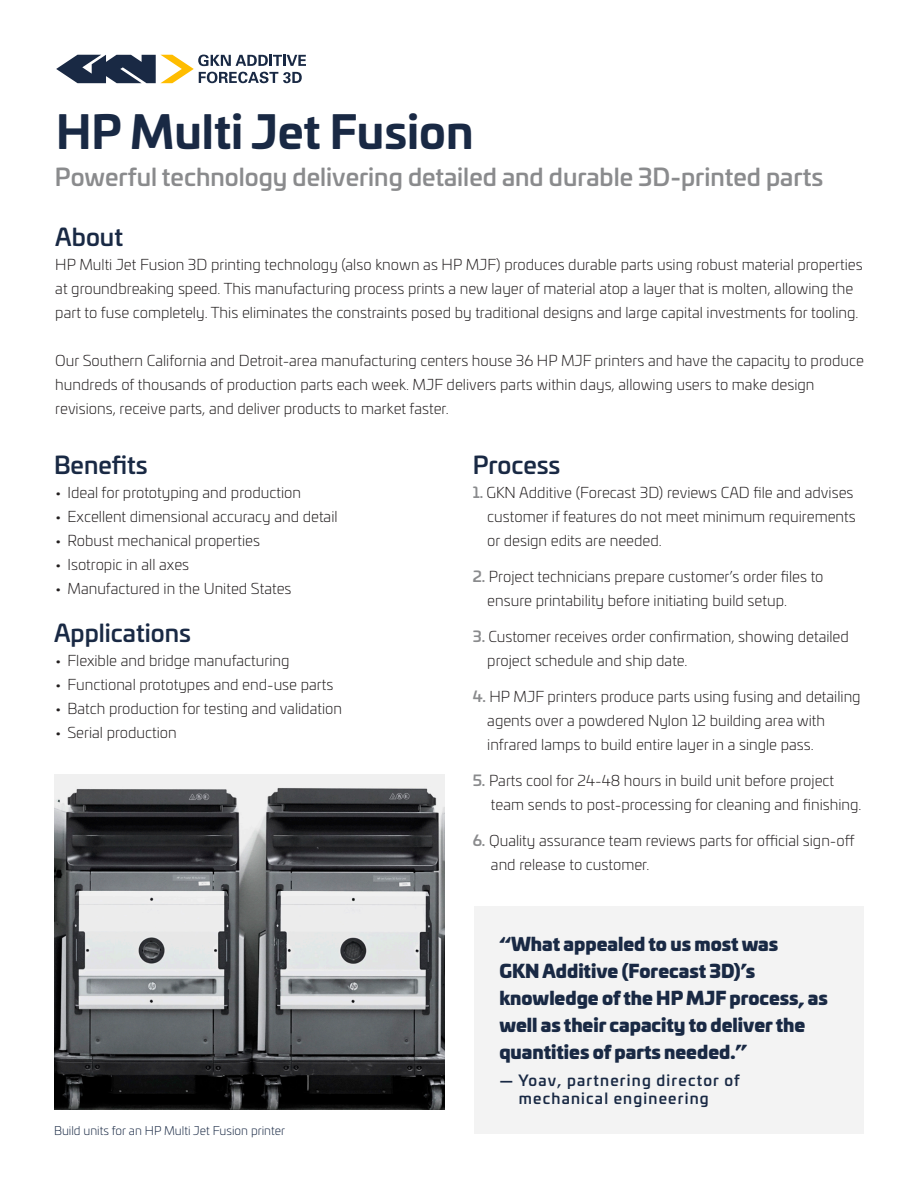
<style>
.page{position:relative;width:918px;height:1188px;background:#fff}
.page>*{position:absolute;margin:0;border:0;box-sizing:border-box;transform-origin:0 0}
.t1{font:700 45px "Univia Pro";color:#192944}
.t2{font:500 24px "Univia Pro";color:#8a8b8d}
.t3{font:500 24px "Univia Pro";color:#192944}
.t4{font:18px/27px "Univia Pro Ultra";color:#192944}
.t5{font:300 15px/24px "Univia Pro";color:#231f20}
.t6{font:500 15px "Univia Pro";letter-spacing:.08em;color:#192944}
.t7{font:300 12px "Univia Pro";color:#192944}
.s1{font-weight:500;color:#8a8b8d}
</style>
<div class="page">
<div style="left:474px;top:906px;width:390px;height:228px;background:#f3f3f3"></div>
<svg style="left:56px;top:55px;width:250px;height:28px"></svg>
<img style="left:54px;top:774px;width:391px;height:336px">
<p class="t1" style="left:56px;top:96px;width:419px">HP Multi Jet Fusion</p>
<p class="t2" style="left:55px;top:158px;width:770px">Powerful technology delivering detailed and durable 3D-printed parts</p>
<p class="t3" style="left:55px;top:218px;width:69px">About</p>
<p class="t5" style="left:55px;top:252px;width:809px">HP Multi Jet Fusion 3D printing technology (also known as HP MJF) produces durable parts using robust material properties at groundbreaking speed. This manufacturing process prints a new layer of material atop a layer that is molten, allowing the part to fuse completely. This eliminates the constraints posed by traditional designs and large capital investments for tooling.</p>
<p class="t5" style="left:55px;top:348px;width:810px">Our Southern California and Detroit-area manufacturing centers house 36 HP MJF printers and have the capacity to produce hundreds of thousands of production parts each week. MJF delivers parts within days, allowing users to make design revisions, receive parts, and deliver products to market faster.</p>
<p class="t3" style="left:54px;top:446px;width:95px">Benefits</p>
<p class="t5" style="left:54px;top:480px;width:249px">• Ideal for prototyping and production</p>
<p class="t5" style="left:54px;top:504px;width:285px">• Excellent dimensional accuracy and detail</p>
<p class="t5" style="left:54px;top:528px;width:208px">• Robust mechanical properties</p>
<p class="t5" style="left:54px;top:552px;width:137px">• Isotropic in all axes</p>
<p class="t5" style="left:54px;top:576px;width:239px">• Manufactured in the United States</p>
<p class="t3" style="left:54px;top:614px;width:138px">Applications</p>
<p class="t5" style="left:54px;top:648px;width:237px">• Flexible and bridge manufacturing</p>
<p class="t5" style="left:54px;top:672px;width:281px">• Functional prototypes and end-use parts</p>
<p class="t5" style="left:54px;top:696px;width:290px">• Batch production for testing and validation</p>
<p class="t5" style="left:54px;top:720px;width:124px">• Serial production</p>
<p class="t3" style="left:473px;top:446px;width:89px">Process</p>
<p class="t5" style="left:473px;top:480px;width:382px"><span class="s1">1.</span> GKN Additive (Forecast 3D) reviews CAD file and advises</p>
<p class="t5" style="left:487px;top:504px;width:370px">customer if features do not meet minimum requirements</p>
<p class="t5" style="left:487px;top:528px;width:176px">or design edits are needed.</p>
<p class="t5" style="left:473px;top:564px;width:352px"><span class="s1">2.</span> Project technicians prepare customer’s order files to</p>
<p class="t5" style="left:487px;top:588px;width:301px">ensure printability before initiating build setup.</p>
<p class="t5" style="left:473px;top:624px;width:378px"><span class="s1">3.</span> Customer receives order confirmation, showing detailed</p>
<p class="t5" style="left:487px;top:648px;width:202px">project schedule and ship date.</p>
<p class="t5" style="left:473px;top:684px;width:390px"><span class="s1">4.</span> HP MJF printers produce parts using fusing and detailing</p>
<p class="t5" style="left:487px;top:708px;width:339px">agents over a powdered Nylon 12 building area with</p>
<p class="t5" style="left:487px;top:732px;width:328px">infrared lamps to build entire layer in a single pass.</p>
<p class="t5" style="left:473px;top:768px;width:363px"><span class="s1">5.</span> Parts cool for 24-48 hours in build unit before project</p>
<p class="t5" style="left:491px;top:792px;width:372px">team sends to post-processing for cleaning and finishing.</p>
<p class="t5" style="left:473px;top:828px;width:383px"><span class="s1">6.</span> Quality assurance team reviews parts for official sign-off</p>
<p class="t5" style="left:491px;top:852px;width:160px">and release to customer.</p>
<p class="t7" style="left:54px;top:1122px;width:233px">Build units for an HP Multi Jet Fusion printer</p>
<p class="t4" style="left:499px;top:929px;width:280px">“What appealed to us most was</p>
<p class="t4" style="left:499px;top:956px;width:330px">GKN Additive (Forecast 3D)’s knowledge of the HP MJF process, as well as their capacity to deliver the quantities of parts needed.”</p>
<p class="t6" style="left:499px;top:1069px;width:242px">— Yoav, partnering director of</p>
<p class="t6" style="left:519px;top:1087px;width:191px">mechanical engineering</p>
</div>
